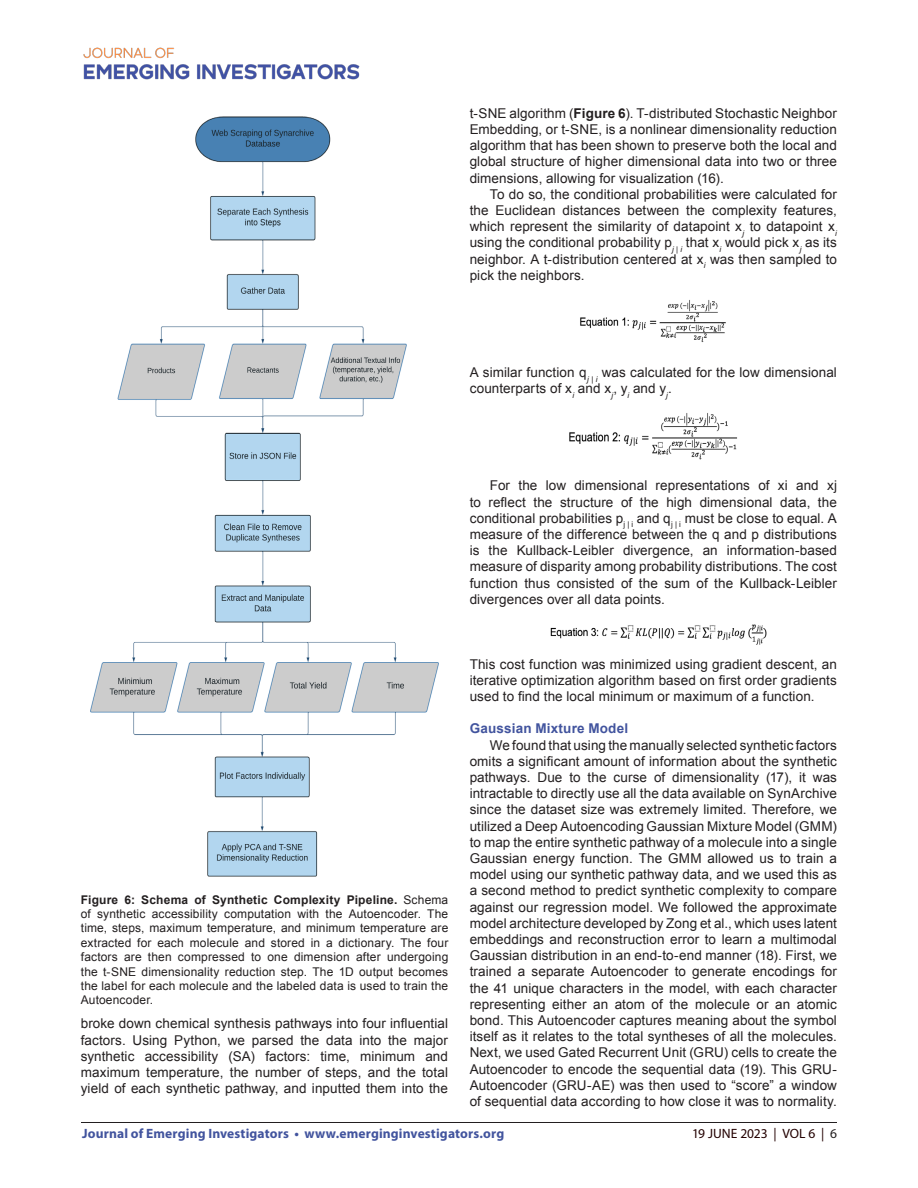
<style>
.page{position:relative;width:918px;height:1188px;background:#fff}
.page>*{position:absolute;margin:0;border:0;box-sizing:border-box;transform-origin:0 0}
.t1{font:13.5px/16.2px "Arial";letter-spacing:.005em;color:#231f20;text-align:justify}
.t2{font:700 13.5px "Myriad Pro";letter-spacing:.01em;color:#42549e}
.t3{font:700 13.5px "Arial";letter-spacing:.015em;color:#42549e}
.t4{font:13.5px "Myriad Pro";color:#230000}
.t5{font:12px/14.4px "Arial";letter-spacing:.01em;color:#231f20;text-align:justify}
.s1{font-weight:700}
.s2{color:#231f20}
</style>
<div class="page">
<hr style="left:81px;top:1122px;width:756px;height:1px;background:#231f20">
<img style="left:83px;top:47px;width:277px;height:33px">
<img style="left:90px;top:116px;width:349px;height:761px">
<img style="left:580px;top:300px;width:146px;height:42px">
<img style="left:569px;top:413px;width:168px;height:47px">
<img style="left:550px;top:624px;width:217px;height:21px">
<p class="t1" style="left:470px;top:105px;width:369px">t-SNE algorithm (<span class="s1">Figure 6</span>). T-distributed Stochastic Neighbor Embedding, or t-SNE, is a nonlinear dimensionality reduction algorithm that has been shown to preserve both the local and global structure of higher dimensional data into two or three dimensions, allowing for visualization (16).</p>
<p class="t1" style="left:470px;top:186px;width:369px;text-indent:20px">To do so, the conditional probabilities were calculated for the Euclidean distances between the complexity features, which represent the similarity of datapoint x<sub>j</sub> to datapoint x<sub>i </sub>using the conditional probability p<sub>j</sub> <sub>|</sub> <sub>i</sub> that x<sub>i</sub> would pick x<sub>j</sub> as its neighbor. A t-distribution centered at x<sub>i</sub> was then sampled to pick the neighbors.</p>
<p class="t1" style="left:470px;top:364px;width:369px">A similar function q<sub>j</sub> <sub>|</sub> <sub>i</sub> was calculated for the low dimensional counterparts of x<sub>i</sub> and x<sub>j</sub>, y<sub>i</sub> and y<sub>j</sub>.</p>
<p class="t5" style="left:81px;top:892px;width:369px"><span class="s1">Figure 6: Schema of Synthetic Complexity Pipeline.</span> Schema of synthetic accessibility computation with the Autoencoder. The time, steps, maximum temperature, and minimum temperature are extracted for each molecule and stored in a dictionary. The four factors are then compressed to one dimension after undergoing the t-SNE dimensionality reduction step. The 1D output becomes the label for each molecule and the labeled data is used to train the Autoencoder.</p>
<p class="t1" style="left:81px;top:1016px;width:369px">broke down chemical synthesis pathways into four influential factors. Using Python, we parsed the data into the major synthetic accessibility (SA) factors: time, minimum and maximum temperature, the number of steps, and the total yield of each synthetic pathway, and inputted them into the</p>
<p class="t1" style="left:470px;top:478px;width:369px;text-indent:20px">For the low dimensional representations of xi and xj to reflect the structure of the high dimensional data, the conditional probabilities p<sub>j</sub> <sub>|</sub> <sub>i</sub> and q<sub>j</sub> <sub>|</sub> <sub>i</sub> must be close to equal. A measure of the difference between the q and p distributions is the Kullback-Leibler divergence, an information-based measure of disparity among probability distributions. The cost function thus consisted of the sum of the Kullback-Leibler divergences over all data points.</p>
<p class="t1" style="left:470px;top:656px;width:369px">This cost function was minimized using gradient descent, an iterative optimization algorithm based on first order gradients used to find the local minimum or maximum of a function.</p>
<p class="t3" style="left:470px;top:720px;width:160px">Gaussian Mixture Model</p>
<p class="t1" style="left:470px;top:737px;width:369px;text-indent:20px">We found that using the manually selected synthetic factors omits a significant amount of information about the synthetic pathways. Due to the curse of dimensionality (17), it was intractable to directly use all the data available on SynArchive since the dataset size was extremely limited. Therefore, we utilized a Deep Autoencoding Gaussian Mixture Model (GMM) to map the entire synthetic pathway of a molecule into a single Gaussian energy function. The GMM allowed us to train a model using our synthetic pathway data, and we used this as a second method to predict synthetic complexity to compare against our regression model. We followed the approximate model architecture developed by Zong et al., which uses latent embeddings and reconstruction error to learn a multimodal Gaussian distribution in an end-to-end manner (18). First, we trained a separate Autoencoder to generate encodings for the 41 unique characters in the model, with each character representing either an atom of the molecule or an atomic bond. This Autoencoder captures meaning about the symbol itself as it relates to the total syntheses of all the molecules.<br>Next, we used Gated Recurrent Unit (GRU) cells to create the Autoencoder to encode the sequential data (19). This GRU-Autoencoder (GRU-AE) was then used to “score” a window of sequential data according to how close it was to normality.</p>
<p class="t2" style="left:82px;top:1125px;width:424px">Journal of Emerging Investigators • www.emerginginvestigators.org</p>
<p class="t4" style="left:692px;top:1125px;width:146px">19 JUNE 2023 | VOL 6 | <span class="s2">6</span></p>
</div>
